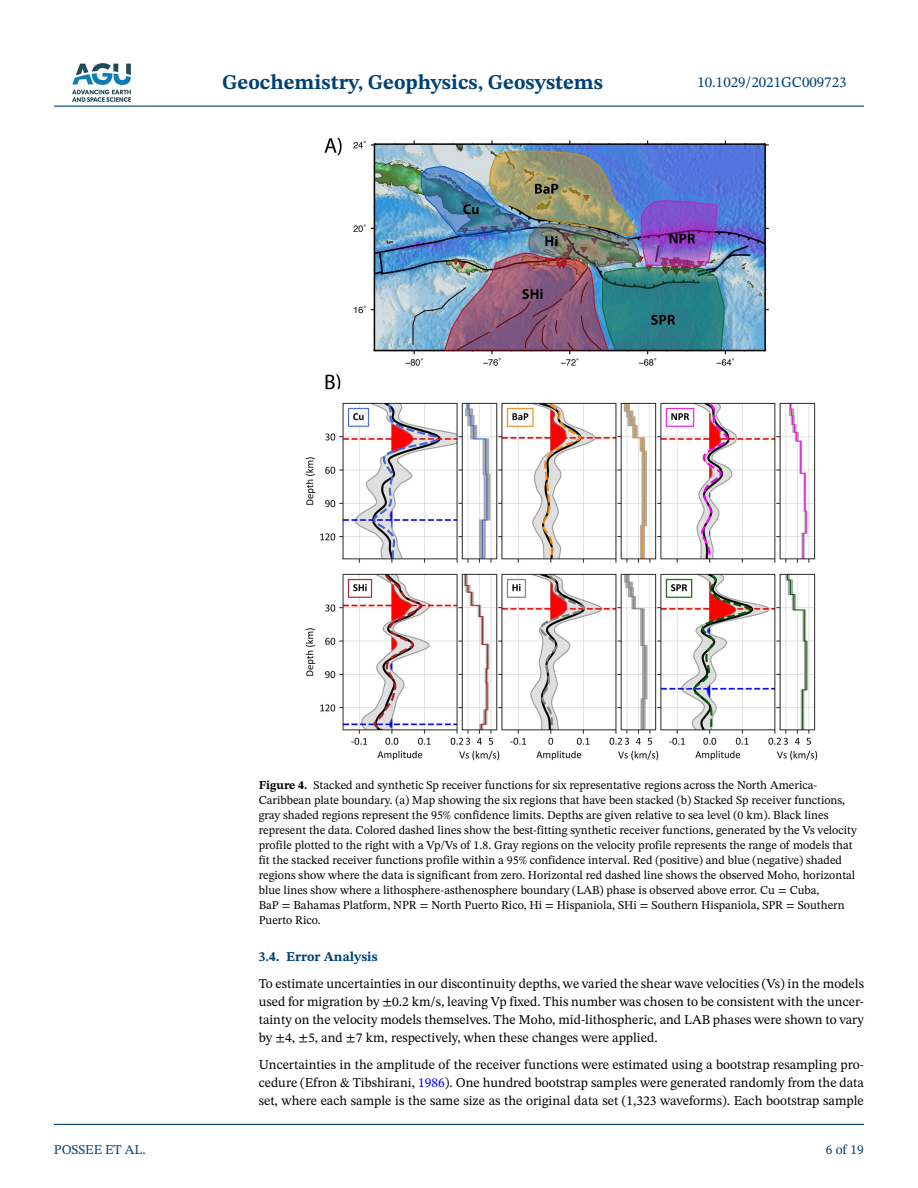
<style>
.page{position:relative;width:918px;height:1188px;background:#fff}
.page>*{position:absolute;margin:0;border:0;box-sizing:border-box;transform-origin:0 0}
.t1{font:700 21px "STIX Two Text";color:#004174}
.t2{font:15px "STIX Two Text";color:#004174}
.t3{font:13.5px/18px "STIX Two Text";color:#000;text-align:justify}
.t4{font:700 13.5px "STIX Two Text";color:#004174}
.t5{font:13.5px "STIX Two Text";color:#004174}
.t6{font:12px/15px "STIX Two Text";color:#000}
.s1{font-weight:700}
.s2{color:#00f}
</style>
<div class="page">
<hr style="left:54px;top:106px;width:810px;height:1px;background:#004174">
<hr style="left:54px;top:1124px;width:810px;height:1px;background:#004174">
<img style="left:72px;top:63px;width:59px;height:39px">
<img style="left:305px;top:137px;width:512px;height:623px">
<h1 class="t1" style="left:222px;top:67px;width:382px">Geochemistry, Geophysics, Geosystems</h1>
<p class="t2" style="left:697px;top:72px;width:151px">10.1029/2021GC009723</p>
<p class="t5" style="left:54px;top:1140px;width:93px">POSSEE ET AL.</p>
<p class="t6" style="left:259px;top:777px;width:600px"><span class="s1">Figure 4.</span> Stacked and synthetic Sp receiver functions for six representative regions across the North America-Caribbean plate boundary. (a) Map showing the six regions that have been stacked (b) Stacked Sp receiver functions, gray shaded regions represent the 95% confidence limits. Depths are given relative to sea level (0 km). Black lines represent the data. Colored dashed lines show the best-fitting synthetic receiver functions, generated by the Vs velocity profile plotted to the right with a Vp/Vs of 1.8. Gray regions on the velocity profile represents the range of models that fit the stacked receiver functions profile within a 95% confidence interval. Red (positive) and blue (negative) shaded regions show where the data is significant from zero. Horizontal red dashed line shows the observed Moho, horizontal blue lines show where a lithosphere-asthenosphere boundary (LAB) phase is observed above error. Cu = Cuba,<br>BaP = Bahamas Platform, NPR = North Puerto Rico, Hi = Hispaniola, SHi = Southern Hispaniola, SPR = Southern Puerto Rico.</p>
<p class="t4" style="left:259px;top:947px;width:120px">3.4. Error Analysis</p>
<p class="t3" style="left:259px;top:974px;width:607px">To estimate uncertainties in our discontinuity depths, we varied the shear wave velocities (Vs) in the models used for migration by ±0.2 km/s, leaving Vp fixed. This number was chosen to be consistent with the uncer&shy;tainty on the velocity models themselves. The Moho, mid-lithospheric, and LAB phases were shown to vary by ±4, ±5, and ±7 km, respectively, when these changes were applied.</p>
<p class="t3" style="left:259px;top:1055px;width:607px">Uncertainties in the amplitude of the receiver functions were estimated using a bootstrap resampling pro&shy;cedure (Efron &amp; Tibshirani, <span class="s2">1986</span>). One hundred bootstrap samples were generated randomly from the data set, where each sample is the same size as the original data set (1,323 waveforms). Each bootstrap sample</p>
<p class="t5" style="left:826px;top:1140px;width:40px">6 of 19</p>
</div>
